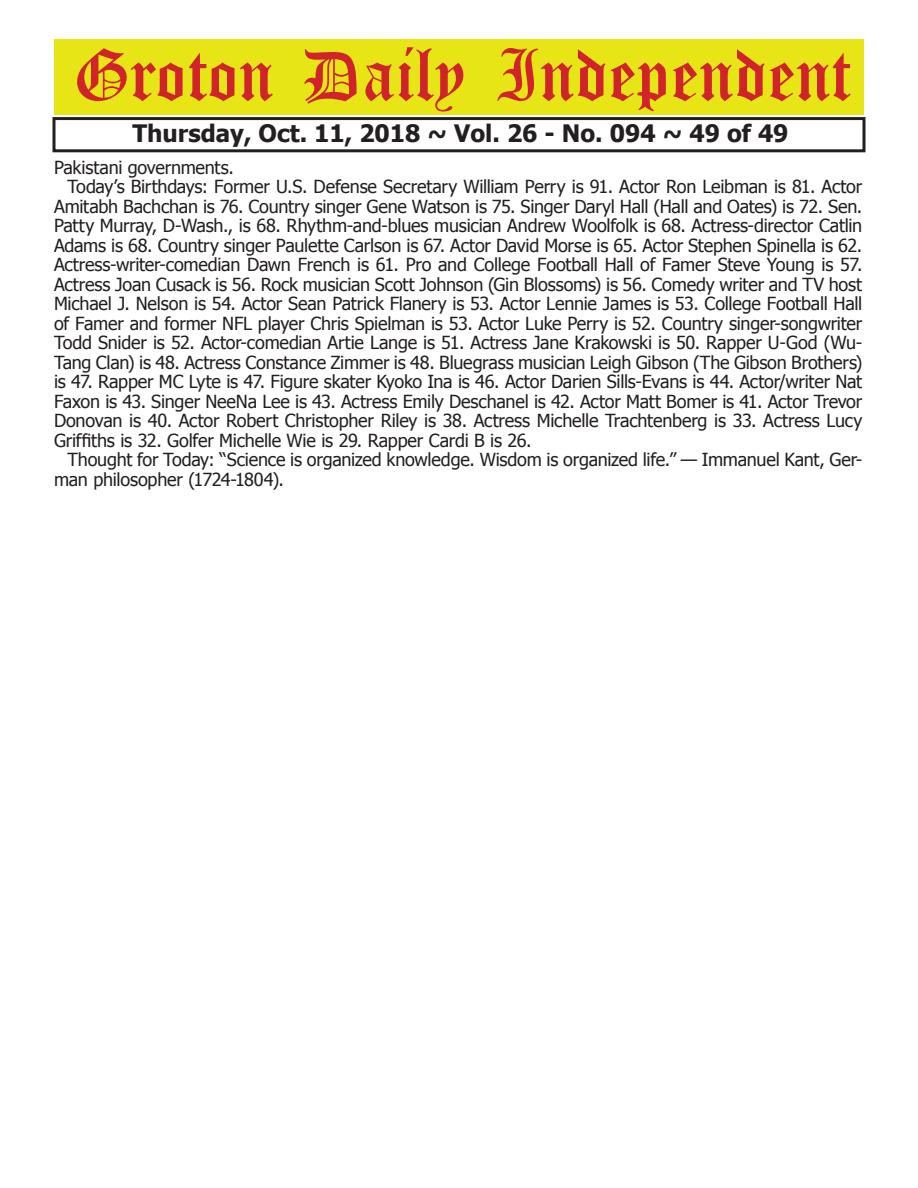
<style>
.page{position:relative;width:918px;height:1188px;background:#fff}
.page>*{position:absolute;margin:0;border:0;box-sizing:border-box;transform-origin:0 0}
.t1{font:54px "Old English Five";color:#d1232a}
.t2{font:700 24px "Tahoma";color:#231f20}
.t3{font:18px "Tahoma";letter-spacing:-.01em;color:#231f20}
</style>
<div class="page">
<div style="left:52px;top:117px;width:814px;height:35px;border:3px solid #231f20"></div>
<div style="left:54px;top:40px;width:810px;height:75px;background:#e7e515"></div>
<h1 class="t1" style="left:73px;top:50px;width:779px">Groton Daily Independent</h1>
<h2 class="t2" style="left:133px;top:116px;width:658px">Thursday, Oct. 11, 2018 ~ Vol. 26 - No. 094 ~ 49 of 49</h2>
<p class="t3" style="left:54px;top:155px;width:181px">Pakistani governments.</p>
<p class="t3" style="left:68px;top:174px;width:796px">Today’s Birthdays: Former U.S. Defense Secretary William Perry is 91. Actor Ron Leibman is 81. Actor</p>
<p class="t3" style="left:54px;top:194px;width:810px">Amitabh Bachchan is 76. Country singer Gene Watson is 75. Singer Daryl Hall (Hall and Oates) is 72. Sen.</p>
<p class="t3" style="left:54px;top:213px;width:810px">Patty Murray, D-Wash., is 68. Rhythm-and-blues musician Andrew Woolfolk is 68. Actress-director Catlin</p>
<p class="t3" style="left:54px;top:233px;width:810px">Adams is 68. Country singer Paulette Carlson is 67. Actor David Morse is 65. Actor Stephen Spinella is 62.</p>
<p class="t3" style="left:54px;top:252px;width:810px">Actress-writer-comedian Dawn French is 61. Pro and College Football Hall of Famer Steve Young is 57.</p>
<p class="t3" style="left:54px;top:272px;width:810px">Actress Joan Cusack is 56. Rock musician Scott Johnson (Gin Blossoms) is 56. Comedy writer and TV host</p>
<p class="t3" style="left:54px;top:291px;width:810px">Michael J. Nelson is 54. Actor Sean Patrick Flanery is 53. Actor Lennie James is 53. College Football Hall</p>
<p class="t3" style="left:54px;top:311px;width:810px">of Famer and former NFL player Chris Spielman is 53. Actor Luke Perry is 52. Country singer-songwriter</p>
<p class="t3" style="left:54px;top:330px;width:810px">Todd Snider is 52. Actor-comedian Artie Lange is 51. Actress Jane Krakowski is 50. Rapper U-God (Wu-</p>
<p class="t3" style="left:54px;top:350px;width:810px">Tang Clan) is 48. Actress Constance Zimmer is 48. Bluegrass musician Leigh Gibson (The Gibson Brothers)</p>
<p class="t3" style="left:54px;top:369px;width:810px">is 47. Rapper MC Lyte is 47. Figure skater Kyoko Ina is 46. Actor Darien Sills-Evans is 44. Actor/writer Nat</p>
<p class="t3" style="left:54px;top:389px;width:810px">Faxon is 43. Singer NeeNa Lee is 43. Actress Emily Deschanel is 42. Actor Matt Bomer is 41. Actor Trevor</p>
<p class="t3" style="left:54px;top:408px;width:810px">Donovan is 40. Actor Robert Christopher Riley is 38. Actress Michelle Trachtenberg is 33. Actress Lucy</p>
<p class="t3" style="left:54px;top:428px;width:479px">Griffiths is 32. Golfer Michelle Wie is 29. Rapper Cardi B is 26.</p>
<p class="t3" style="left:68px;top:447px;width:796px">Thought for Today: “Science is organized knowledge. Wisdom is organized life.” — Immanuel Kant, Ger-</p>
<p class="t3" style="left:54px;top:467px;width:232px">man philosopher (1724-1804).</p>
</div>
